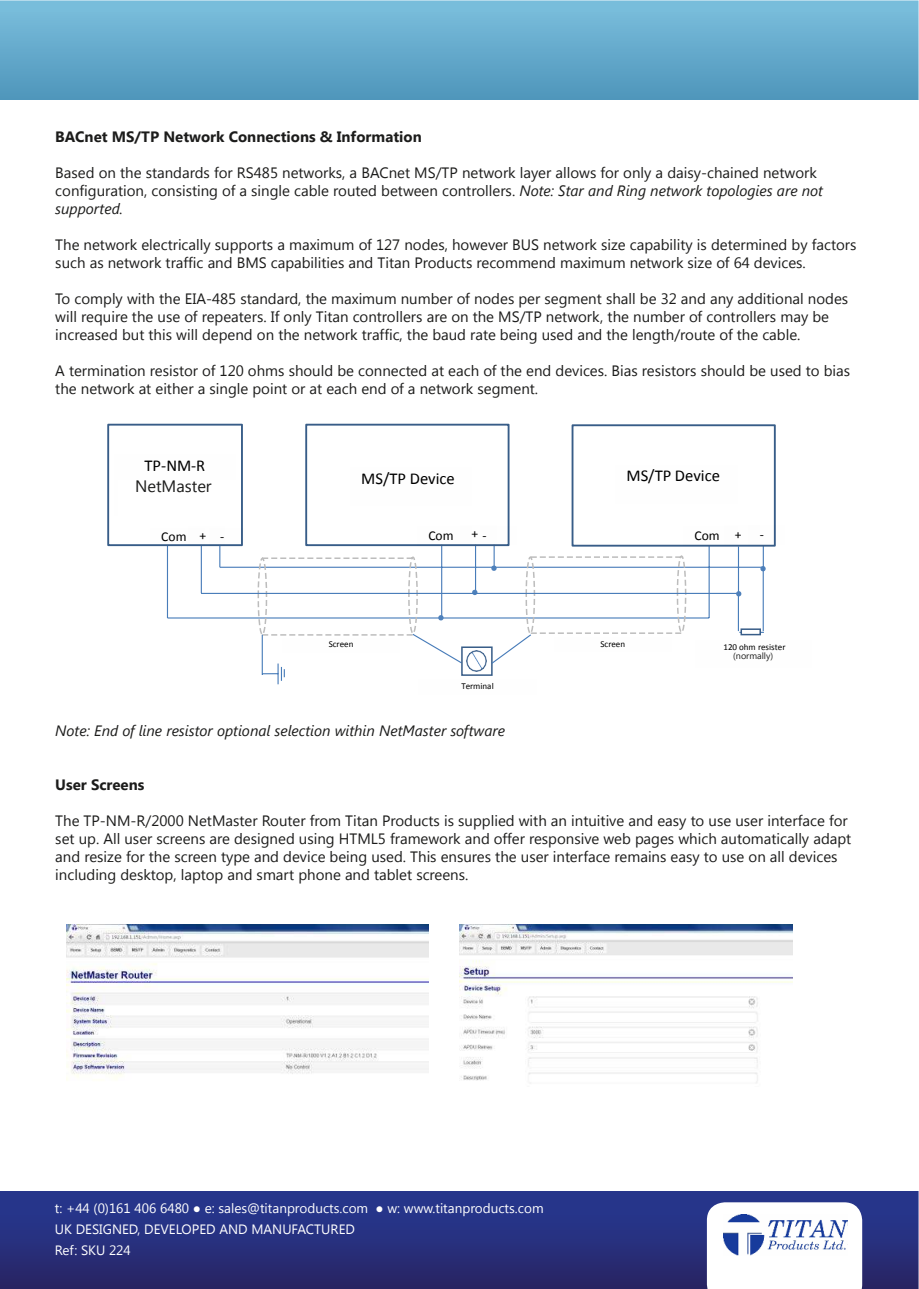
<style>
.page{position:relative;width:919px;height:1289px;background:#fff}
.page>*{position:absolute;margin:0;border:0;box-sizing:border-box;transform-origin:0 0}
.t1{font:16.65px "Calibri";color:#000}
.t2{font:16.5px "Segoe UI";color:#1c1c1b}
.t3{font:15px/18px "Segoe UI";color:#1c1c1b}
.t4{font:italic 15px "Segoe UI";color:#1c1c1b}
.t5{font:700 15px "Segoe UI";color:#1c1c1b}
.t6{font:13.5px/21px "Segoe UI";color:#fff}
.t7{font:13.5px "Calibri";letter-spacing:.005em;color:#000}
.t8{font:9px "Calibri";color:#000}
.t9{font:9px "Segoe UI";color:#1c1c1b}
.s1{font-style:italic}
</style>
<div class="page">
<img style="left:0;top:0;width:918px;height:100px">
<img style="left:0;top:1191px;width:918px;height:97px">
<svg style="left:706px;top:1202px;width:156px;height:86px"></svg>
<img style="left:723px;top:1214px;width:124px;height:41px">
<img style="left:67px;top:924px;width:361px;height:156px">
<img style="left:459px;top:924px;width:333px;height:160px">
<hr style="left:220px;top:566px;width:544px;height:2px;background:#487cb9">
<hr style="left:167px;top:617px;width:542px;height:1px;background:#487cb9">
<hr style="left:167px;top:546px;width:1px;height:72px;background:#487cb9">
<hr style="left:201px;top:546px;width:1px;height:47px;background:#487cb9">
<svg style="left:107px;top:424px;width:669px;height:123px"></svg>
<img style="left:417px;top:526px;width:54px;height:18px">
<img style="left:460px;top:525px;width:36px;height:18px">
<img style="left:481px;top:526px;width:35px;height:18px">
<img style="left:683px;top:526px;width:41px;height:18px">
<img style="left:724px;top:526px;width:24px;height:18px">
<img style="left:748px;top:526px;width:28px;height:18px">
<img style="left:350px;top:467px;width:122px;height:38px">
<img style="left:615px;top:465px;width:122px;height:38px">
<img style="left:114px;top:454px;width:122px;height:62px">
<img style="left:150px;top:528px;width:54px;height:19px">
<img style="left:189px;top:527px;width:35px;height:18px">
<img style="left:209px;top:528px;width:36px;height:19px">
<hr style="left:201px;top:593px;width:539px;height:1px;background:#487cb9">
<svg style="left:257px;top:544px;width:508px;height:141px"></svg>
<svg style="left:219px;top:546px;width:1px;height:21px"></svg>
<div style="left:118px;top:480px;width:119px;height:39px;background:#fff"></div>
<p class="t5" style="left:55px;top:130px;width:368px">BACnet MS/TP Network Connections &amp; Information</p>
<p class="t3" style="left:55px;top:163px;width:769px">Based on the standards for RS485 networks, a BACnet MS/TP network layer allows for only a daisy-chained network configuration, consisting of a single cable routed between controllers. <span class="s1">Note: Star and Ring network topologies are not supported.</span></p>
<p class="t3" style="left:55px;top:235px;width:802px">The network electrically supports a maximum of 127 nodes, however BUS network size capability is determined by factors such as network traffic and BMS capabilities and Titan Products recommend maximum network size of 64 devices.</p>
<p class="t3" style="left:55px;top:289px;width:794px">To comply with the EIA-485 standard, the maximum number of nodes per segment shall be 32 and any additional nodes will require the use of repeaters. If only Titan controllers are on the MS/TP network, the number of controllers may be increased but this will depend on the network traffic, the baud rate being used and the length/route of the cable.</p>
<p class="t3" style="left:55px;top:361px;width:796px">A termination resistor of 120 ohms should be connected at each of the end devices. Bias resistors should be used to bias the network at either a single point or at each end of a network segment.</p>
<p class="t1" style="left:144px;top:459px;width:62px">TP-NM-R</p>
<p class="t2" style="left:135px;top:475px;width:78px">NetMaster</p>
<p class="t7" style="left:161px;top:531px;width:27px">Com</p>
<p class="t7" style="left:220px;top:531px;width:6px">-</p>
<p class="t7" style="left:199px;top:530px;width:8px">+</p>
<p class="t1" style="left:361px;top:472px;width:95px">MS/TP Device</p>
<p class="t7" style="left:428px;top:530px;width:27px">Com</p>
<p class="t7" style="left:471px;top:529px;width:16px">+ -</p>
<p class="t1" style="left:626px;top:469px;width:95px">MS/TP Device</p>
<p class="t7" style="left:694px;top:530px;width:49px">Com +</p>
<p class="t7" style="left:759px;top:529px;width:6px">-</p>
<p class="t8" style="left:328px;top:641px;width:26px">Screen</p>
<p class="t8" style="left:600px;top:640px;width:26px">Screen</p>
<p class="t8" style="left:723px;top:643px;width:63px">120 ohm resister</p>
<p class="t8" style="left:461px;top:682px;width:34px">Terminal</p>
<p class="t9" style="left:733px;top:649px;width:41px">(normally)</p>
<p class="t4" style="left:55px;top:724px;width:451px">Note: End of line resistor optional selection within NetMaster software</p>
<p class="t5" style="left:55px;top:778px;width:91px">User Screens</p>
<p class="t3" style="left:55px;top:811px;width:797px">The TP-NM-R/2000 NetMaster Router from Titan Products is supplied with an intuitive and easy to use user interface for set up. All user screens are designed using HTML5 framework and offer responsive web pages which automatically adapt and resize for the screen type and device being used. This ensures the user interface remains easy to use on all devices including desktop, laptop and smart phone and tablet screens.</p>
<p class="t6" style="left:55px;top:1197px;width:490px">t: +44 (0)161 406 6480 ● e: sales@titanproducts.com ● w: www.titanproducts.com<br>UK DESIGNED, DEVELOPED AND MANUFACTURED<br>Ref: SKU 224</p>
</div>
